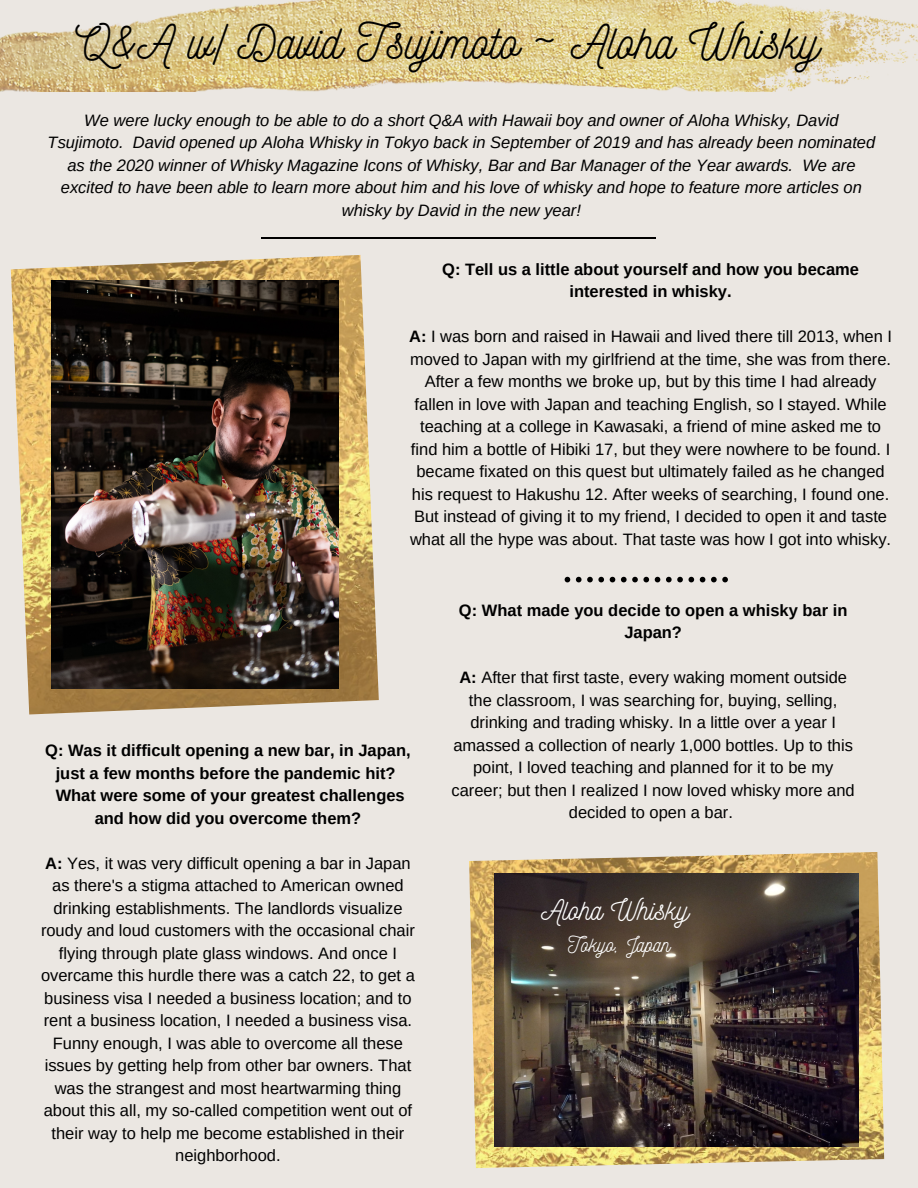
<style>
.page{position:relative;width:918px;height:1188px;background:#ebe7e2}
.page>*{position:absolute;margin:0;border:0;box-sizing:border-box;transform-origin:0 0}
.t1{font:48px "Nickainley";color:#000}
.t2{font:28.5px "Nickainley";color:#fff}
.t3{font:21px "Nickainley";color:#fff}
.t4{font:16.5px/22.5px "Arimo";color:#000;text-align:center}
.t5{font:italic 16.5px/22.5px "Arimo";color:#000;text-align:center}
.t6{font:700 16.5px/22.5px "Arimo";color:#000;text-align:center}
.s1{font-weight:700}
</style>
<div class="page">
<img style="left:11px;top:255px;width:368px;height:459px">
<img style="left:0;top:0;width:918px;height:92px">
<img style="left:52px;top:281px;width:287px;height:408px">
<hr style="left:261px;top:237px;width:395px;height:1px;background:#000">
<svg style="left:565px;top:577px;width:163px;height:5px"></svg>
<img style="left:469px;top:852px;width:415px;height:316px">
<img style="left:494px;top:873px;width:365px;height:274px">
<h1 class="t1" style="left:75px;top:11px;width:746px">Q&amp;A w/ David Tsujimoto ~ Aloha Whisky</h1>
<p class="t5" style="left:48px;top:109px;width:829px">We were lucky enough to be able to do a short Q&amp;A with Hawaii boy and owner of Aloha Whisky, David Tsujimoto. David opened up Aloha Whisky in Tokyo back in September of 2019 and has already been nominated as the 2020 winner of Whisky Magazine Icons of Whisky, Bar and Bar Manager of the Year awards. We are excited to have been able to learn more about him and his love of whisky and hope to feature more articles on whisky by David in the new year!</p>
<p class="t6" style="left:442px;top:258px;width:418px">Q: Tell us a little about yourself and how you became interested in whisky.</p>
<p class="t4" style="left:409px;top:325px;width:484px"><span class="s1">A:</span> I was born and raised in Hawaii and lived there till 2013, when I moved to Japan with my girlfriend at the time, she was from there.<br>After a few months we broke up, but by this time I had already fallen in love with Japan and teaching English, so I stayed. While teaching at a college in Kawasaki, a friend of mine asked me to find him a bottle of Hibiki 17, but they were nowhere to be found. I became fixated on this quest but ultimately failed as he changed his request to Hakushu 12. After weeks of searching, I found one.<br>But instead of giving it to my friend, I decided to open it and taste what all the hype was about. That taste was how I got into whisky.</p>
<p class="t6" style="left:45px;top:739px;width:367px">Q: Was it difficult opening a new bar, in Japan, just a few months before the pandemic hit?<br>What were some of your greatest challenges and how did you overcome them?</p>
<p class="t4" style="left:41px;top:852px;width:375px"><span class="s1">A:</span> Yes, it was very difficult opening a bar in Japan as there's a stigma attached to American owned drinking establishments. The landlords visualize roudy and loud customers with the occasional chair flying through plate glass windows. And once I overcame this hurdle there was a catch 22, to get a business visa I needed a business location; and to rent a business location, I needed a business visa.<br>Funny enough, I was able to overcome all these issues by getting help from other bar owners. That was the strangest and most heartwarming thing about this all, my so-called competition went out of their way to help me become established in their neighborhood.</p>
<p class="t6" style="left:459px;top:599px;width:390px">Q: What made you decide to open a whisky bar in<br>Japan?</p>
<p class="t4" style="left:452px;top:666px;width:405px"><span class="s1">A:</span> After that first taste, every waking moment outside the classroom, I was searching for, buying, selling, drinking and trading whisky. In a little over a year I amassed a collection of nearly 1,000 bottles. Up to this point, I loved teaching and planned for it to be my career; but then I realized I now loved whisky more and decided to open a bar.</p>
<h2 class="t2" style="left:541px;top:892px;width:149px">Aloha Whisky</h2>
<p class="t3" style="left:568px;top:931px;width:103px">Tokyo, Japan</p>
</div>
